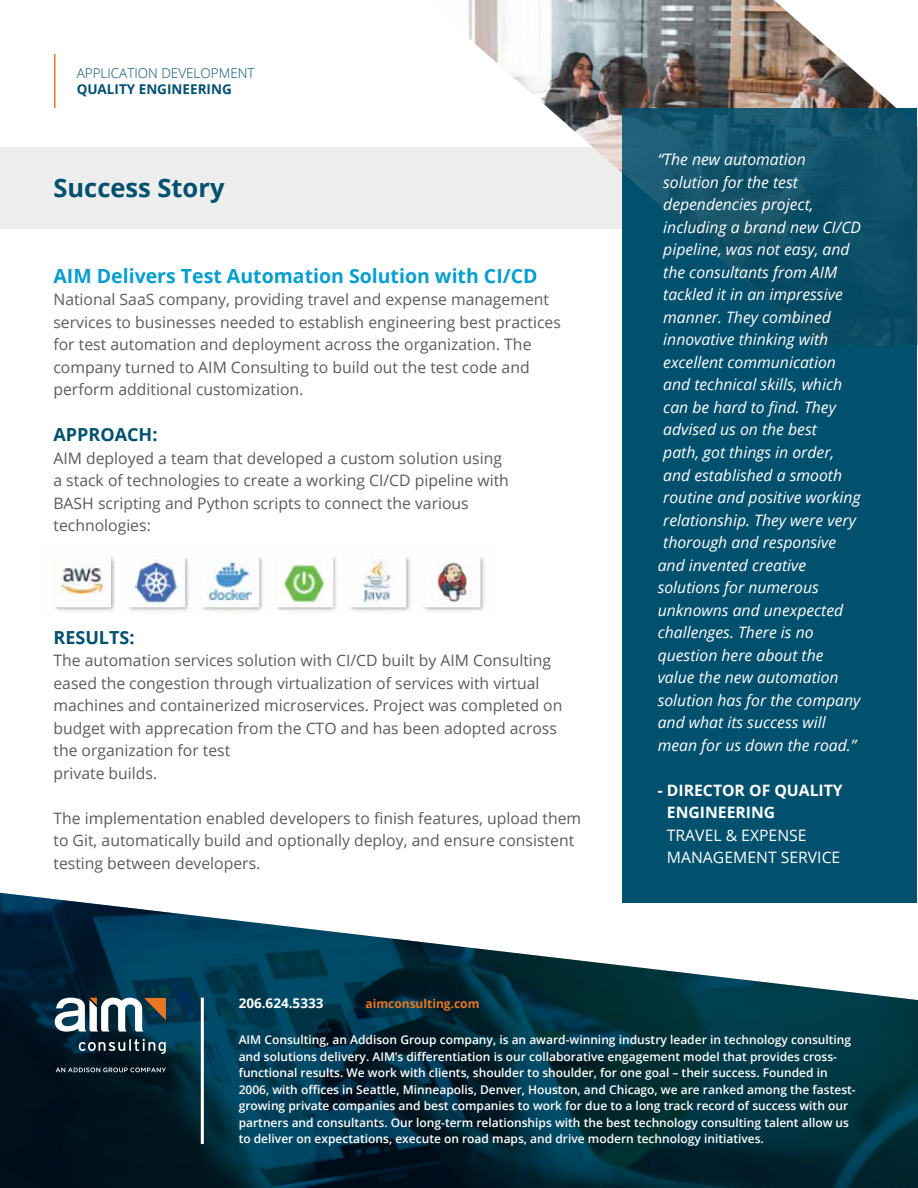
<style>
.page{position:relative;width:918px;height:1188px;background:#fff}
.page>*{position:absolute;margin:0;border:0;box-sizing:border-box;transform-origin:0 0}
.t1{font:700 25.5px "Open Sans";color:#00506e}
.t2{font:700 19.5px "Open Sans";color:#069ecf}
.t3{font:700 18px "Open Sans";color:#00506e}
.t4{font:15.75px/22.5px "Open Sans";color:#5a5b5d}
.t5{font:italic 15.75px "Open Sans";color:#fff}
.t6{font:15.75px/22.5px "Open Sans";color:#fff}
.t7{font:700 15.75px/22.5px "Open Sans";color:#fff}
.t8{font:300 13.5px "Open Sans";color:#00506e}
.t9{font:700 13.5px "Open Sans";color:#00506e}
.t10{font:700 13.5px "Open Sans";color:#fff}
.t11{font:600 12px/16.5px "Open Sans";color:#fff}
.t12{font:700 12px "Open Sans";color:#e77725}
</style>
<div class="page">
<div style="left:0;top:147px;width:918px;height:82px;background:#eceded"></div>
<hr style="left:54px;top:54px;width:2px;height:54px;background:#e77725">
<div style="left:622px;top:108px;width:295px;height:795px;background:#00506e"></div>
<img style="left:468px;top:0;width:450px;height:345px">
<img style="left:54px;top:557px;width:431px;height:56px">
<img style="left:0;top:893px;width:918px;height:295px">
<svg style="left:79px;top:1039px;width:87px;height:15px"></svg>
<svg style="left:55px;top:998px;width:111px;height:34px"></svg>
<svg style="left:56px;top:1068px;width:110px;height:4px"></svg>
<hr style="left:201px;top:998px;width:3px;height:146px;background:#fff">
<p class="t8" style="left:77px;top:64px;width:180px">APPLICATION DEVELOPMENT</p>
<p class="t9" style="left:77px;top:80px;width:157px">QUALITY ENGINEERING</p>
<h1 class="t1" style="left:53px;top:170px;width:173px">Success Story</h1>
<p class="t2" style="left:53px;top:262px;width:486px">AIM Delivers Test Automation Solution with CI/CD</p>
<p class="t4" style="left:53px;top:288px;width:509px">National SaaS company, providing travel and expense management services to businesses needed to establish engineering best practices for test automation and deployment across the organization. The company turned to AIM Consulting to build out the test code and perform additional customization.</p>
<p class="t3" style="left:53px;top:422px;width:106px">APPROACH:</p>
<p class="t4" style="left:53px;top:446px;width:457px">AIM deployed a team that developed a custom solution using a stack of technologies to create a working CI/CD pipeline with BASH scripting and Python scripts to connect the various technologies:</p>
<p class="t3" style="left:53px;top:624px;width:83px">RESULTS:</p>
<p class="t4" style="left:53px;top:649px;width:511px">The automation services solution with CI/CD built by AIM Consulting eased the congestion through virtualization of services with virtual machines and containerized microservices. Project was completed on budget with apprecation from the CTO and has been adopted across the organization for test<br>private builds.</p>
<p class="t4" style="left:53px;top:806px;width:529px">The implementation enabled developers to finish features, upload them to Git, automatically build and optionally deploy, and ensure consistent testing between developers.</p>
<p class="t10" style="left:239px;top:994px;width:86px">206.624.5333</p>
<p class="t12" style="left:366px;top:995px;width:116px">aimconsulting.com</p>
<p class="t5" style="left:658px;top:149px;width:150px">“The new automation</p>
<p class="t5" style="left:663px;top:171px;width:136px">solution for the test</p>
<p class="t5" style="left:663px;top:194px;width:152px">dependencies project,</p>
<p class="t5" style="left:663px;top:216px;width:199px">including a brand new CI/CD</p>
<p class="t5" style="left:663px;top:239px;width:188px">pipeline, was not easy, and</p>
<p class="t5" style="left:663px;top:261px;width:175px">the consultants from AIM</p>
<p class="t5" style="left:663px;top:284px;width:181px">tackled it in an impressive</p>
<p class="t5" style="left:663px;top:306px;width:169px">manner. They combined</p>
<p class="t5" style="left:663px;top:329px;width:166px">innovative thinking with</p>
<p class="t5" style="left:663px;top:351px;width:174px">excellent communication</p>
<p class="t5" style="left:663px;top:374px;width:180px">and technical skills, which</p>
<p class="t5" style="left:663px;top:396px;width:174px">can be hard to find. They</p>
<p class="t5" style="left:663px;top:419px;width:155px">advised us on the best</p>
<p class="t5" style="left:663px;top:441px;width:173px">path, got things in order,</p>
<p class="t5" style="left:663px;top:464px;width:180px">and established a smooth</p>
<p class="t5" style="left:663px;top:487px;width:199px">routine and positive working</p>
<p class="t5" style="left:663px;top:509px;width:194px">relationship. They were very</p>
<p class="t5" style="left:663px;top:532px;width:174px">thorough and responsive</p>
<p class="t5" style="left:658px;top:554px;width:150px">and invented creative</p>
<p class="t5" style="left:658px;top:577px;width:163px">solutions for numerous</p>
<p class="t5" style="left:658px;top:599px;width:187px">unknowns and unexpected</p>
<p class="t5" style="left:658px;top:622px;width:157px">challenges. There is no</p>
<p class="t5" style="left:658px;top:644px;width:167px">question here about the</p>
<p class="t5" style="left:658px;top:667px;width:182px">value the new automation</p>
<p class="t5" style="left:658px;top:689px;width:204px">solution has for the company</p>
<p class="t5" style="left:658px;top:712px;width:170px">and what its success will</p>
<p class="t5" style="left:658px;top:734px;width:200px">mean for us down the road.”</p>
<p class="t7" style="left:667px;top:778px;width:177px;text-indent:-9px">- DIRECTOR OF QUALITY<br>ENGINEERING</p>
<p class="t6" style="left:667px;top:823px;width:175px">TRAVEL &amp; EXPENSE<br>MANAGEMENT SERVICE</p>
<p class="t11" style="left:239px;top:1031px;width:619px">AIM Consulting, an Addison Group company, is an award-winning industry leader in technology consulting and solutions delivery. AIM’s differentiation is our collaborative engagement model that provides cross&shy;functional results. We work with clients, shoulder to shoulder, for one goal – their success. Founded in 2006, with offices in Seattle, Minneapolis, Denver, Houston, and Chicago, we are ranked among the fastest&shy;growing private companies and best companies to work for due to a long track record of success with our partners and consultants. Our long-term relationships with the best technology consulting talent allow us to deliver on expectations, execute on road maps, and drive modern technology initiatives.</p>
</div>
